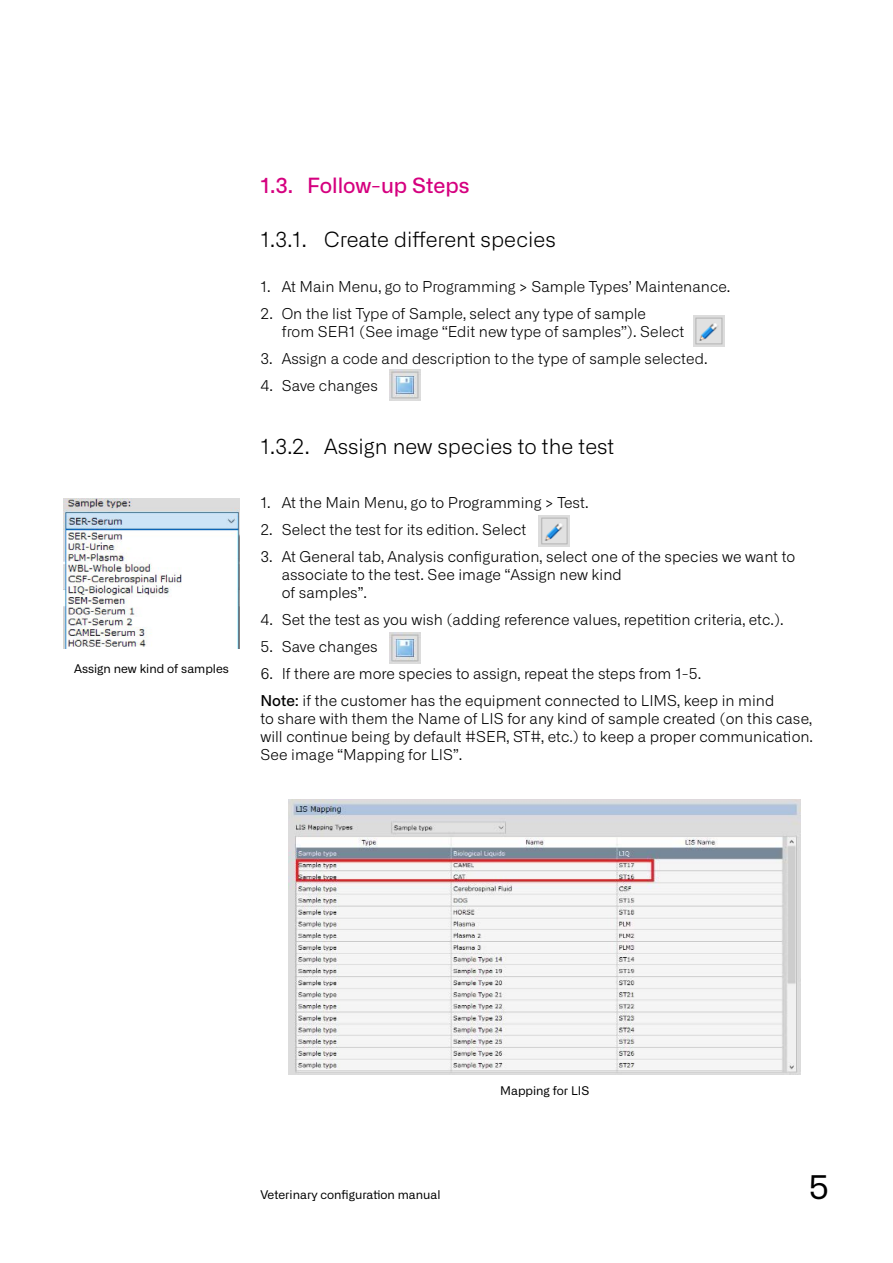
<style>
.page{position:relative;width:893px;height:1263px;background:#fff}
.page>*{position:absolute;margin:0;border:0;box-sizing:border-box;transform-origin:0 0}
.t1{font:33px "Alliance No.2";color:#000}
.t2{font:300 21px "Alliance No.2";color:#000}
.t3{font:500 21px "Alliance No.2";color:#d5007f}
.t4{font:300 15px/18px "Alliance No.1";color:#000}
.t5{font:300 15px/18px "Alliance No.2";color:#000}
.t6{font:12px "Alliance No.2";color:#000}
.s1{font-weight:500}
</style>
<div class="page">
<img style="left:390px;top:370px;width:31px;height:31px">
<img style="left:390px;top:632px;width:31px;height:32px">
<img style="left:693px;top:315px;width:31px;height:31px">
<img style="left:539px;top:515px;width:31px;height:31px">
<img style="left:64px;top:499px;width:175px;height:149px">
<img style="left:289px;top:799px;width:512px;height:275px">
<p class="t6" style="left:74px;top:661px;width:156px">Assign new kind of samples</p>
<h2 class="t3" style="left:260px;top:172px;width:211px">1.3. Follow-up Steps</h2>
<h2 class="t2" style="left:260px;top:227px;width:297px">1.3.1. Create different species</h2>
<p class="t5" style="left:260px;top:277px;width:472px">1. At Main Menu, go to Programming &gt; Sample Types’ Maintenance.</p>
<p class="t5" style="left:282px;top:304px;width:404px;text-indent:-21px">2. On the list Type of Sample, select any type of sample<br>from SER1 (See image “Edit new type of samples”). Select</p>
<p class="t5" style="left:260px;top:349px;width:449px">3. Assign a code and description to the type of sample selected.</p>
<p class="t5" style="left:260px;top:376px;width:119px">4. Save changes</p>
<h2 class="t2" style="left:260px;top:434px;width:356px">1.3.2. Assign new species to the test</h2>
<p class="t4" style="left:260px;top:494px;width:330px">1. At the Main Menu, go to Programming &gt; Test.</p>
<p class="t4" style="left:260px;top:521px;width:267px">2. Select the test for its edition. Select</p>
<p class="t4" style="left:282px;top:548px;width:515px;text-indent:-21px">3. At General tab, Analysis configuration, select one of the species we want to associate to the test. See image “Assign new kind<br>of samples”.</p>
<p class="t4" style="left:260px;top:611px;width:525px">4. Set the test as you wish (adding reference values, repetition criteria, etc.).</p>
<p class="t4" style="left:260px;top:638px;width:119px">5. Save changes</p>
<p class="t4" style="left:260px;top:660px;width:515px;line-height:27px">6. If there are more species to assign, repeat the steps from 1-5.<br><span class="s1">Note:</span> if the customer has the equipment connected to LIMS, keep in mind</p>
<p class="t4" style="left:260px;top:710px;width:554px;text-align:justify">to share with them the Name of LIS for any kind of sample created (on this case, will continue being by default #SER, ST#, etc.) to keep a proper communication.<br>See image “Mapping for LIS”.</p>
<p class="t6" style="left:260px;top:1187px;width:182px">Veterinary configuration manual</p>
<p class="t6" style="left:500px;top:1083px;width:91px">Mapping for LIS</p>
<h1 class="t1" style="left:809px;top:1167px;width:21px">5</h1>
</div>
